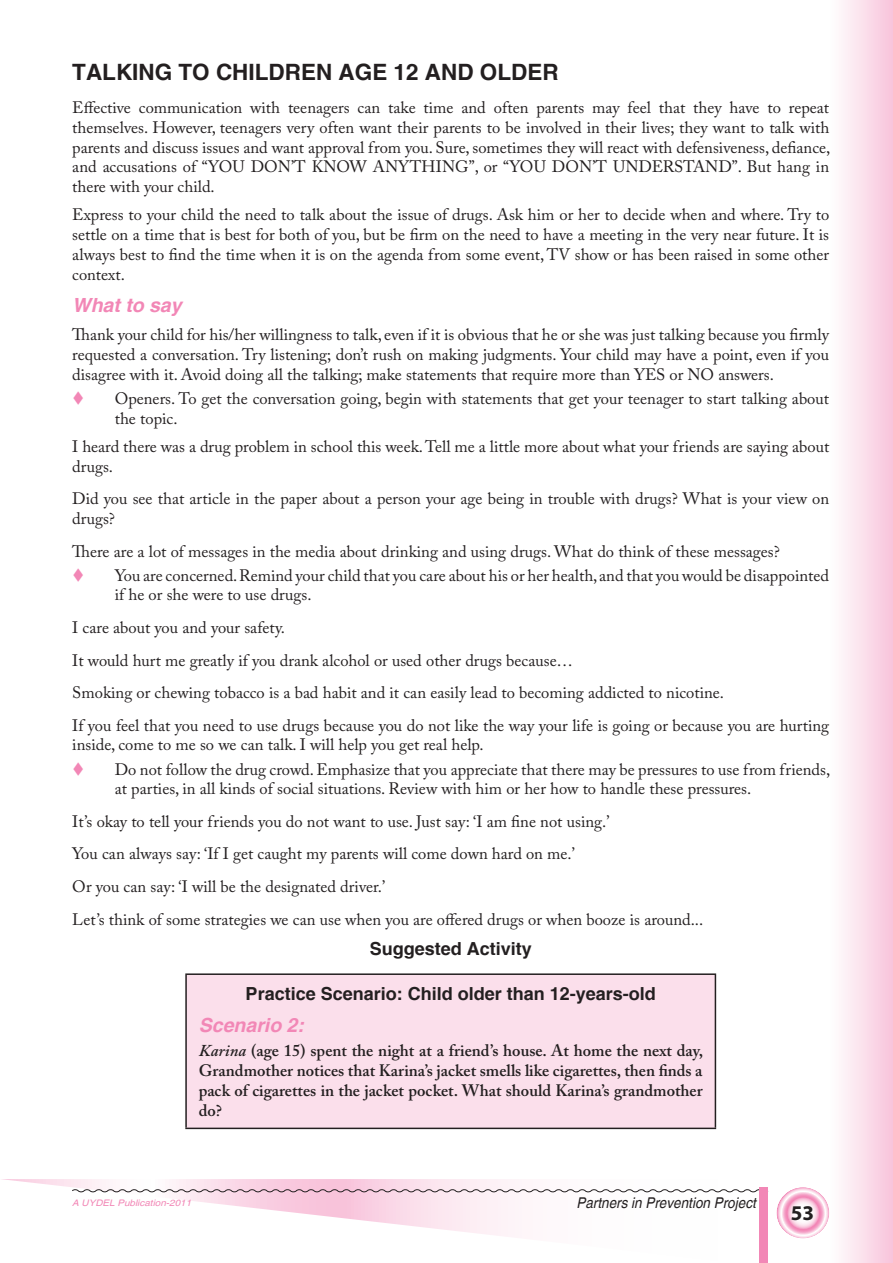
<style>
.page{position:relative;width:893px;height:1263px;background:#fff}
.page>*{position:absolute;margin:0;border:0;box-sizing:border-box;transform-origin:0 0}
.t1{font:700 22.5px "Switzerland";color:#231f20}
.t2{font:700 21px "Myriad Pro";color:#231f20}
.t3{font:italic 700 19.5px "Switzerland";color:#f287b6}
.t4{font:700 18px "Switzerland";color:#231f20}
.t5{font:16.5px/19.8px "Adobe Caslon Pro";color:#231f20}
.t6{font:600 16.5px/19.8px "Adobe Caslon Pro";color:#231f20;text-align:justify}
.t7{font:italic 14.85px "Switzerland";color:#231f20;scale:.91 1}
.t8{font:italic 9px "Switzerland";color:#f287b6;scale:1.1 1}
.s1{color:#f287b6}
.s2{font-style:italic}
</style>
<div class="page">
<svg style="left:2px;top:1179px;width:827px;height:60px"></svg>
<div style="left:829px;top:0;width:64px;height:1263px;background:linear-gradient(to right,#fff,#f8c5dc)"></div>
<svg style="left:71px;top:1188px;width:698px;height:5px"></svg>
<svg style="left:776px;top:1187px;width:53px;height:51px"></svg>
<div style="left:759px;top:1187px;width:9px;height:76px;background:#f287b6"></div>
<div style="left:186px;top:974px;width:529px;height:154px;background:#fbdfeb"></div>
<hr style="left:185px;top:973px;width:531px;height:2px;background:#231f20">
<hr style="left:185px;top:975px;width:2px;height:152px;background:#231f20">
<hr style="left:715px;top:975px;width:1px;height:152px;background:#231f20">
<hr style="left:185px;top:1127px;width:531px;height:2px;background:#231f20">
<h1 class="t1" style="left:72px;top:59px;width:488px">TALKING TO CHILDREN AGE 12 AND OLDER</h1>
<p class="t5" style="left:72px;top:97px;width:759px;text-align:justify">Effective communication with teenagers can take time and often parents may feel that they have to repeat themselves. However, teenagers very often want their parents to be involved in their lives; they want to talk with parents and discuss issues and want approval from you. Sure, sometimes they will react with defensiveness, defiance, and accusations of “YOU DON’T KNOW ANYTHING”, or “YOU DON’T UNDERSTAND”. But hang in there with your child.</p>
<p class="t5" style="left:72px;top:205px;width:758px;text-align:justify">Express to your child the need to talk about the issue of drugs. Ask him or her to decide when and where. Try to settle on a time that is best for both of you, but be firm on the need to have a meeting in the very near future. It is always best to find the time when it is on the agenda from some event, TV show or has been raised in some other context.</p>
<p class="t3" style="left:72px;top:293px;width:111px">What to say</p>
<p class="t5" style="left:72px;top:324px;width:758px;text-align:justify">Thank your child for his/her willingness to talk, even if it is obvious that he or she was just talking because you firmly requested a conversation. Try listening; don’t rush on making judgments. Your child may have a point, even if you disagree with it. Avoid doing all the talking; make statements that require more than YES or NO answers.</p>
<p class="t5" style="left:115px;top:388px;width:716px;text-indent:-43px"><span class="s1">▼</span> Openers. To get the conversation going, begin with statements that get your teenager to start talking about the topic.</p>
<p class="t5" style="left:72px;top:436px;width:758px">I heard there was a drug problem in school this week. Tell me a little more about what your friends are saying about drugs.</p>
<p class="t5" style="left:72px;top:489px;width:758px">Did you see that article in the paper about a person your age being in trouble with drugs? What is your view on drugs?</p>
<p class="t5" style="left:72px;top:541px;width:709px">There are a lot of messages in the media about drinking and using drugs. What do think of these messages?</p>
<p class="t5" style="left:115px;top:565px;width:716px;text-indent:-43px"><span class="s1">▼</span> You are concerned. Remind your child that you care about his or her health, and that you would be disappointed if he or she were to use drugs.</p>
<p class="t5" style="left:72px;top:611px;width:758px;line-height:32.5px">I care about you and your safety.<br>It would hurt me greatly if you drank alcohol or used other drugs because…<br>Smoking or chewing tobacco is a bad habit and it can easily lead to becoming addicted to nicotine.<br>If you feel that you need to use drugs because you do not like the way your life is going or because you are hurting</p>
<p class="t5" style="left:72px;top:735px;width:413px">inside, come to me so we can talk. I will help you get real help.</p>
<p class="t5" style="left:115px;top:759px;width:717px;text-indent:-43px"><span class="s1">▼</span> Do not follow the drug crowd. Emphasize that you appreciate that there may be pressures to use from friends, at parties, in all kinds of social situations. Review with him or her how to handle these pressures.</p>
<p class="t5" style="left:72px;top:805px;width:633px;line-height:32.5px">It’s okay to tell your friends you do not want to use. Just say: ‘I am fine not using.’<br>You can always say: ‘If I get caught my parents will come down hard on me.’<br>Or you can say: ‘I will be the designated driver.’<br>Let’s think of some strategies we can use when you are offered drugs or when booze is around...</p>
<p class="t4" style="left:370px;top:937px;width:164px">Suggested Activity</p>
<p class="t4" style="left:246px;top:983px;width:412px">Practice Scenario: Child older than 12-years-old</p>
<p class="t3" style="left:199px;top:1014px;width:107px">Scenario 2:</p>
<p class="t6" style="left:199px;top:1040px;width:506px"><span class="s2">Karina</span> (age 15) spent the night at a friend’s house. At home the next day, Grandmother notices that Karina’s jacket smells like cigarettes, then finds a pack of cigarettes in the jacket pocket. What should Karina’s grandmother do?</p>
<p class="t8" style="left:72px;top:1197px;width:110px">A UYDEL Publication-2011</p>
<p class="t7" style="left:576px;top:1194px;width:199px">Partners in Prevention Project</p>
<p class="t2" style="left:791px;top:1200px;width:12px">53</p>
</div>
